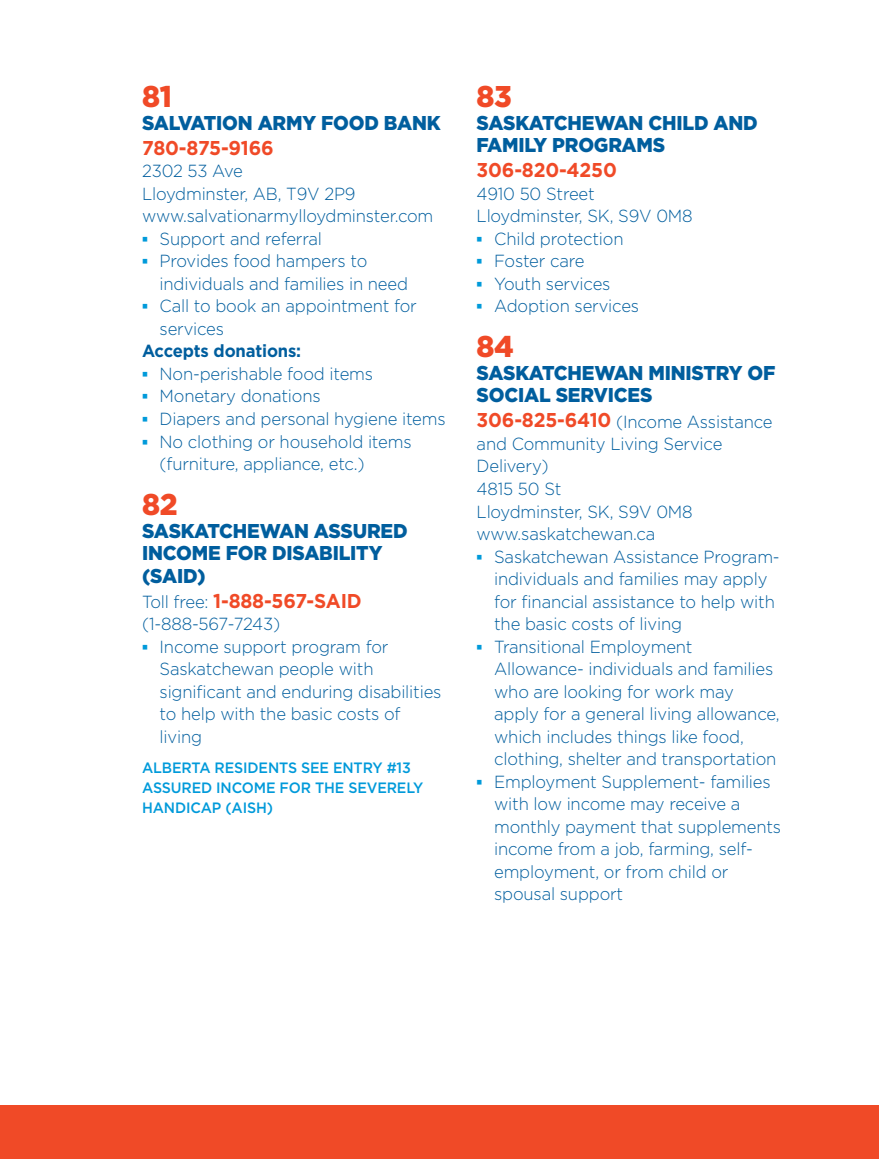
<style>
.page{position:relative;width:879px;height:1159px;background:#fff}
.page>*{position:absolute;margin:0;border:0;box-sizing:border-box;transform-origin:0 0}
.t1{font:900 30px "Gotham";letter-spacing:-.01em;color:#f04a27;scale:.95 1}
.t2{font:900 20px/22.5px "Gotham";letter-spacing:-.01em;color:#005e9e;scale:.95 1}
.t3{font:700 20px "Gotham";letter-spacing:-.01em;color:#f04a27;scale:.95 1}
.t4{font:300 17.5px/22.5px "Gotham";letter-spacing:-.01em;color:#005e9e;scale:.95 1}
.t5{font:700 17.5px "Gotham";letter-spacing:-.01em;color:#005e9e;scale:.95 1}
.t6{font:500 15px/20px "Gotham";letter-spacing:-.01em;color:#009ada;scale:.95 1}
.s1{font-family:"Arial";font-weight:700;color:#009ada}
.s2{font-weight:300;font-size:17.5px;color:#005e9e}
.s3{font-weight:700;font-size:20px;color:#f04a27}
</style>
<div class="page">
<div style="left:0;top:1105px;width:878px;height:54px;background:#f04a27"></div>
<p class="t1" style="left:142px;top:76px;width:33px">81</p>
<p class="t2" style="left:142px;top:111px;width:316px">SALVATION ARMY FOOD BANK</p>
<p class="t3" style="left:142px;top:135px;width:140px">780-875-9166</p>
<p class="t4" style="left:142px;top:160px;width:108px">2302 53 Ave</p>
<p class="t4" style="left:142px;top:182px;width:226px">Lloydminster, AB, T9V 2P9</p>
<p class="t4" style="left:142px;top:205px;width:308px">www.salvationarmylloydminster.com</p>
<p class="t4" style="left:142px;top:227px;width:191px"><span class="s1">▪</span> Support and referral</p>
<p class="t4" style="left:159px;top:250px;width:263px;text-indent:-18px"><span class="s1">▪</span> Provides food hampers to individuals and families in need</p>
<p class="t4" style="left:159px;top:295px;width:272px;text-indent:-18px"><span class="s1">▪</span> Call to book an appointment for services</p>
<p class="t5" style="left:142px;top:340px;width:169px">Accepts donations:</p>
<p class="t4" style="left:142px;top:362px;width:245px"><span class="s1">▪</span> Non-perishable food items</p>
<p class="t4" style="left:142px;top:385px;width:189px"><span class="s1">▪</span> Monetary donations</p>
<p class="t4" style="left:142px;top:407px;width:321px"><span class="s1">▪</span> Diapers and personal hygiene items</p>
<p class="t4" style="left:159px;top:430px;width:267px;text-indent:-18px"><span class="s1">▪</span> No clothing or household items (furniture, appliance, etc.)</p>
<p class="t1" style="left:142px;top:484px;width:39px">82</p>
<p class="t2" style="left:142px;top:519px;width:281px">SASKATCHEWAN ASSURED<br>INCOME FOR DISABILITY (SAID)</p>
<p class="t3" style="left:142px;top:587px;width:233px"><span class="s2">Toll free:</span> 1-888-567-SAID</p>
<p class="t4" style="left:142px;top:612px;width:147px">(1-888-567-7243)</p>
<p class="t4" style="left:159px;top:635px;width:298px;text-indent:-18px"><span class="s1">▪</span> Income support program for<br>Saskatchewan people with significant and enduring disabilities to help with the basic costs of living</p>
<p class="t6" style="left:142px;top:757px;width:297px">ALBERTA RESIDENTS SEE ENTRY #13<br>ASSURED INCOME FOR THE SEVERELY<br>HANDICAP (AISH)</p>
<p class="t1" style="left:476px;top:76px;width:39px">83</p>
<p class="t2" style="left:476px;top:111px;width:297px">SASKATCHEWAN CHILD AND<br>FAMILY PROGRAMS</p>
<p class="t3" style="left:476px;top:157px;width:149px">306-820-4250</p>
<p class="t4" style="left:476px;top:182px;width:126px">4910 50 Street</p>
<p class="t4" style="left:476px;top:205px;width:229px">Lloydminster, SK, S9V 0M8</p>
<p class="t4" style="left:476px;top:227px;width:156px"><span class="s1">▪</span> Child protection</p>
<p class="t4" style="left:476px;top:250px;width:115px"><span class="s1">▪</span> Foster care</p>
<p class="t4" style="left:476px;top:272px;width:142px"><span class="s1">▪</span> Youth services</p>
<p class="t4" style="left:476px;top:295px;width:172px"><span class="s1">▪</span> Adoption services</p>
<p class="t1" style="left:476px;top:326px;width:41px">84</p>
<p class="t2" style="left:476px;top:361px;width:316px">SASKATCHEWAN MINISTRY OF<br>SOCIAL SERVICES</p>
<p class="t4" style="left:476px;top:410px;width:313px"><span class="s3">306-825-6410</span> (Income Assistance and Community Living Service<br>Delivery)</p>
<p class="t4" style="left:476px;top:477px;width:91px">4815 50 St</p>
<p class="t4" style="left:476px;top:500px;width:229px">Lloydminster, SK, S9V 0M8</p>
<p class="t4" style="left:476px;top:522px;width:189px">www.saskatchewan.ca</p>
<p class="t4" style="left:494px;top:545px;width:302px;text-indent:-18px"><span class="s1">▪</span> Saskatchewan Assistance Program&shy;individuals and families may apply for financial assistance to help with the basic costs of living</p>
<p class="t4" style="left:494px;top:635px;width:302px;text-indent:-18px"><span class="s1">▪</span> Transitional Employment Allowance- individuals and families who are looking for work may apply for a general living allowance, which includes things like food, clothing, shelter and transportation</p>
<p class="t4" style="left:494px;top:770px;width:303px;text-indent:-18px"><span class="s1">▪</span> Employment Supplement- families with low income may receive a monthly payment that supplements income from a job, farming, self&shy;employment, or from child or spousal support</p>
</div>
